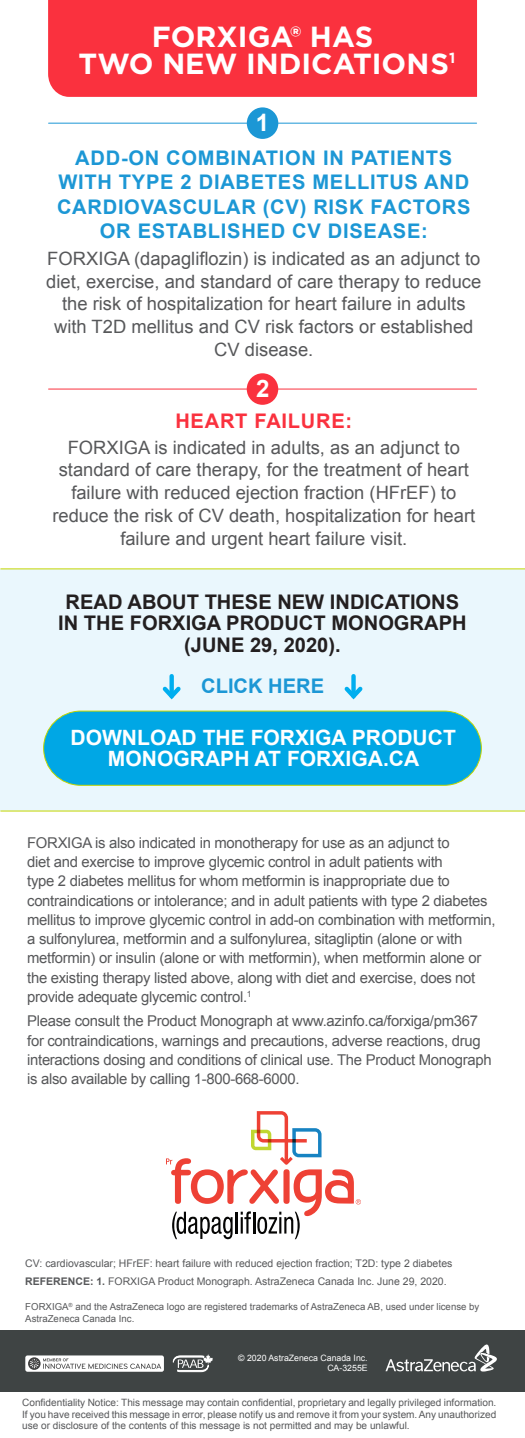
<style>
.page{position:relative;width:525px;height:1438px;background:#fff}
.page>*{position:absolute;margin:0;border:0;box-sizing:border-box;transform-origin:0 0}
.t1{font:700 29.05px/27.1px "Gotham";color:#fff;text-align:center}
.t2{font:700 24.06px "Arial";color:#fff}
.t3{font:700 21.09px/20.8px "Arial";color:#fff;text-align:center}
.t4{font:700 20.12px/24.5px "Arial";letter-spacing:.035em;color:#1c97d5;text-align:center}
.t5{font:700 20.12px/21.9px "Arial";color:#231f20;text-align:center}
.t6{font:700 20.12px "Arial";letter-spacing:.035em;color:#fa313e}
.t7{font:700 20.12px "Arial";color:#1c97d5}
.t8{font:18.38px/22.8px "Arial";color:#57585a;text-align:center}
.t9{font:14.88px/19.2px "Arial";letter-spacing:-.02em;color:#57585a}
.t10{font:10.5px "Arial";color:#57585a}
.t11{font:10.06px/11.4px "Arial";color:#57585a;text-align:justify}
.t12{font:9.62px/11.4px "Arial";color:#57585a}
.t13{font:8.75px "Arial";color:#fff}
.s1{font-weight:700}
</style>
<div class="page">
<svg style="left:166px;top:1111px;width:195px;height:128px"></svg>
<div style="left:0;top:1330px;width:525px;height:61px;background:#3f4444"></div>
<svg style="left:385px;top:1344px;width:112px;height:27px"></svg>
<svg style="left:25px;top:1355px;width:139px;height:16px"></svg>
<svg style="left:28px;top:1357px;width:13px;height:12px"></svg>
<svg style="left:30px;top:1358px;width:131px;height:10px"></svg>
<svg style="left:173px;top:1354px;width:40px;height:17px"></svg>
<hr style="left:49px;top:123px;width:428px;height:1px;background:#1c97d5">
<hr style="left:49px;top:388px;width:428px;height:1px;background:#fa313e">
<div style="left:247px;top:107px;width:31px;height:32px;background:#1c97d5;border-radius:50%"></div>
<div style="left:247px;top:373px;width:31px;height:32px;background:#fa313e;border-radius:50%"></div>
<div style="left:48px;top:0;width:429px;height:97px;background:#fa313e"></div>
<div style="left:0;top:569px;width:525px;height:242px;background:#eaf7fd"></div>
<hr style="left:0;top:568px;width:525px;height:1px;background:#c2d500">
<hr style="left:0;top:810px;width:525px;height:1px;background:#c2d500">
<div style="left:44px;top:711px;width:437px;height:74px;background:#00a7e5;border-radius:37px"></div>
<div style="left:43px;top:710px;width:439px;height:75px;border:1px solid #c2d500;border-radius:37px"></div>
<div style="left:169px;top:676px;width:5px;height:20px;background:#00aeef"></div>
<svg style="left:162px;top:682px;width:19px;height:18px"></svg>
<div style="left:351px;top:676px;width:5px;height:20px;background:#00aeef"></div>
<svg style="left:344px;top:682px;width:19px;height:18px"></svg>
<p class="t1" style="left:79px;top:23px;width:378px">FORXIGA® HAS<br>TWO NEW INDICATIONS<sup>1</sup></p>
<p class="t2" style="left:256px;top:107px;width:15px">1</p>
<p class="t4" style="left:57px;top:146px;width:415px">ADD-ON COMBINATION IN PATIENTS<br>WITH TYPE 2 DIABETES MELLITUS AND<br>CARDIOVASCULAR (CV) RISK FACTORS<br>OR ESTABLISHED CV DISEASE:</p>
<p class="t8" style="left:46px;top:247px;width:437px">FORXIGA (dapagliflozin) is indicated as an adjunct to diet, exercise, and standard of care therapy to reduce the risk of hospitalization for heart failure in adults with T2D mellitus and CV risk factors or established CV disease.</p>
<p class="t2" style="left:256px;top:373px;width:15px">2</p>
<p class="t6" style="left:175px;top:408px;width:178px">HEART FAILURE:</p>
<p class="t8" style="left:52px;top:436px;width:424px">FORXIGA is indicated in adults, as an adjunct to standard of care therapy, for the treatment of heart failure with reduced ejection fraction (HFrEF) to reduce the risk of CV death, hospitalization for heart failure and urgent heart failure visit.</p>
<p class="t5" style="left:58px;top:591px;width:410px">READ ABOUT THESE NEW INDICATIONS<br>IN THE FORXIGA PRODUCT MONOGRAPH (JUNE 29, 2020).</p>
<p class="t7" style="left:201px;top:672px;width:124px">CLICK HERE</p>
<p class="t3" style="left:70px;top:728px;width:387px">DOWNLOAD THE FORXIGA PRODUCT<br>MONOGRAPH AT FORXIGA.CA</p>
<p class="t9" style="left:27px;top:833px;width:470px">FORXIGA is also indicated in monotherapy for use as an adjunct to<br>diet and exercise to improve glycemic control in adult patients with<br>type 2 diabetes mellitus for whom metformin is inappropriate due to contraindications or intolerance; and in adult patients with type 2 diabetes mellitus to improve glycemic control in add-on combination with metformin, a sulfonylurea, metformin and a sulfonylurea, sitagliptin (alone or with metformin) or insulin (alone or with metformin), when metformin alone or the existing therapy listed above, along with diet and exercise, does not provide adequate glycemic control.<sup>1</sup></p>
<p class="t9" style="left:27px;top:1011px;width:466px">Please consult the Product Monograph at www.azinfo.ca/forxiga/pm367 for contraindications, warnings and precautions, adverse reactions, drug interactions dosing and conditions of clinical use. The Product Monograph is also available by calling 1-800-668-6000.</p>
<p class="t10" style="left:25px;top:1256px;width:429px">CV: cardiovascular; HFrEF: heart failure with reduced ejection fraction; T2D: type 2 diabetes</p>
<p class="t10" style="left:25px;top:1273px;width:423px"><span class="s1">REFERENCE: 1.</span> FORXIGA Product Monograph. AstraZeneca Canada Inc. June 29, 2020.</p>
<p class="t12" style="left:25px;top:1301px;width:456px">FORXIGA<sup>®</sup> and the AstraZeneca logo are registered trademarks of AstraZeneca AB, used under license by<br>AstraZeneca Canada Inc.</p>
<p class="t13" style="left:238px;top:1351px;width:131px">© 2020 AstraZeneca Canada Inc.</p>
<p class="t13" style="left:327px;top:1362px;width:42px">CA-3255E</p>
<p class="t11" style="left:22px;top:1396px;width:476px">Confidentiality Notice: This message may contain confidential, proprietary and legally privileged information.<br>If you have received this message in error, please notify us and remove it from your system. Any unauthorized use or disclosure of the contents of this message is not permitted and may be unlawful.</p>
</div>
